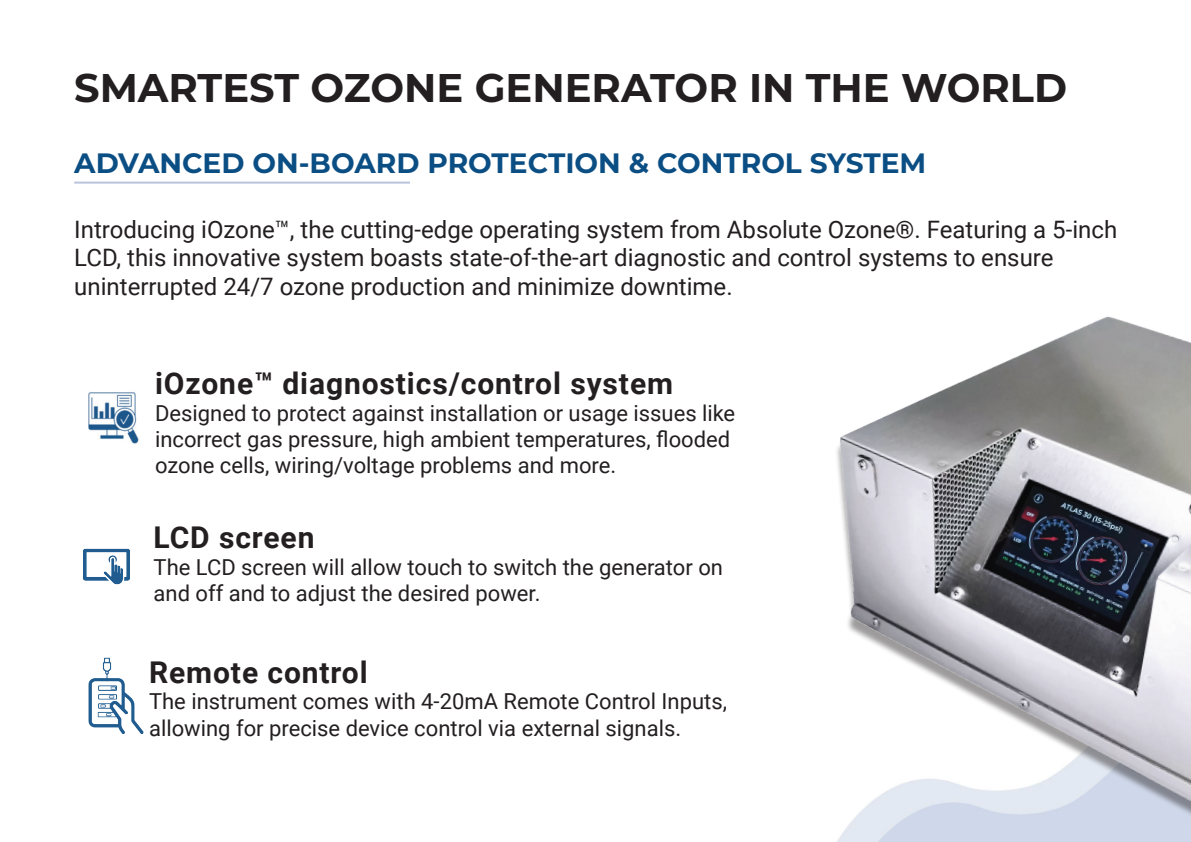
<style>
.page{position:relative;width:1191px;height:842px;background:#fff}
.page>*{position:absolute;margin:0;border:0;box-sizing:border-box;transform-origin:0 0}
.t1{font:700 40px "Montserrat";color:#231f20}
.t2{font:700 30px "Roboto";letter-spacing:.03em;color:#231f20}
.t3{font:700 28px "Montserrat";color:#0b4e84}
.t4{font:24px/28.8px "Roboto";color:#231f20}
.t5{font:22px/26.4px "Roboto";color:#231f20}
</style>
<div class="page">
<img style="left:88px;top:392px;width:51px;height:52px">
<img style="left:83px;top:548px;width:46px;height:37px">
<img style="left:88px;top:657px;width:56px;height:77px">
<hr style="left:74px;top:182px;width:336px;height:2px;background:#b9c4dc">
<img style="left:837px;top:316px;width:354px;height:524px">
<h1 class="t1" style="left:74px;top:59px;width:994px">SMARTEST OZONE GENERATOR IN THE WORLD</h1>
<p class="t3" style="left:74px;top:143px;width:853px">ADVANCED ON-BOARD PROTECTION &amp; CONTROL SYSTEM</p>
<p class="t4" style="left:74px;top:214px;width:1044px">Introducing iOzone™, the cutting-edge operating system from Absolute Ozone®. Featuring a 5-inch<br>LCD, this innovative system boasts state-of-the-art diagnostic and control systems to ensure uninterrupted 24/7 ozone production and minimize downtime.</p>
<h2 class="t2" style="left:155px;top:362px;width:519px">iOzone™ diagnostics/control system</h2>
<p class="t5" style="left:155px;top:399px;width:582px">Designed to protect against installation or usage issues like incorrect gas pressure, high ambient temperatures, flooded ozone cells, wiring/voltage problems and more.</p>
<h2 class="t2" style="left:154px;top:517px;width:162px">LCD screen</h2>
<p class="t5" style="left:154px;top:553px;width:571px">The LCD screen will allow touch to switch the generator on and off and to adjust the desired power.</p>
<h2 class="t2" style="left:149px;top:651px;width:220px">Remote control</h2>
<p class="t5" style="left:149px;top:687px;width:579px">The instrument comes with 4-20mA Remote Control Inputs, allowing for precise device control via external signals.</p>
</div>
